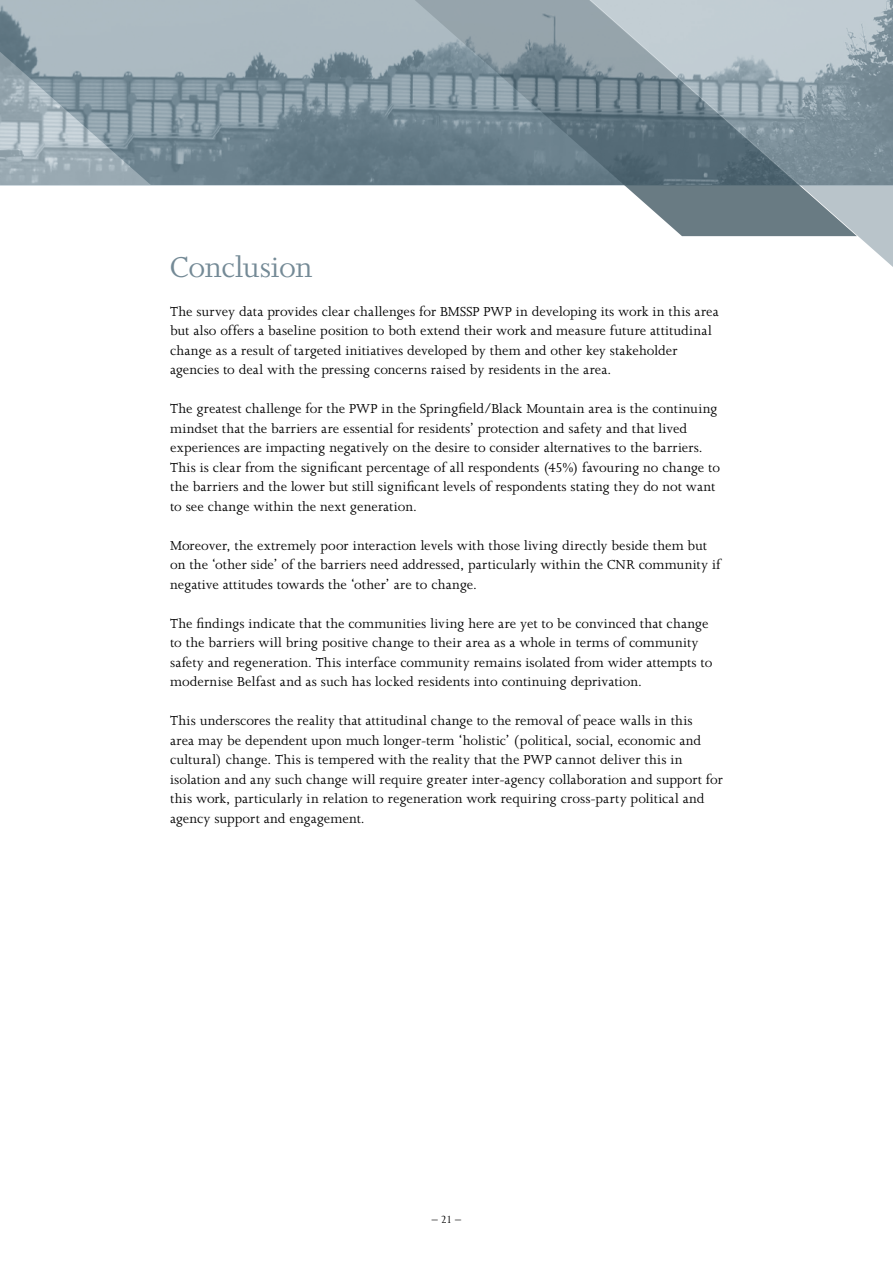
<style>
.page{position:relative;width:893px;height:1263px;background:#fff}
.page>*{position:absolute;margin:0;border:0;box-sizing:border-box;transform-origin:0 0}
.t1{font:33px "Joanna MT Std";letter-spacing:-.015em;color:#748a96}
.t2{font:15px/19.5px "Joanna MT Std";letter-spacing:.005em;color:#000}
.t3{font:12px "Joanna MT Std";color:#000}
</style>
<div class="page">
<svg style="left:576px;top:185px;width:317px;height:82px"></svg>
<img style="left:0;top:0;width:893px;height:185px">
<h1 class="t1" style="left:170px;top:249px;width:144px">Conclusion</h1>
<p class="t2" style="left:170px;top:302px;width:550px">The survey data provides clear challenges for BMSSP PWP in developing its work in this area but also offers a baseline position to both extend their work and measure future attitudinal change as a result of targeted initiatives developed by them and other key stakeholder agencies to deal with the pressing concerns raised by residents in the area.</p>
<p class="t2" style="left:170px;top:399px;width:551px">The greatest challenge for the PWP in the Springfield/Black Mountain area is the continuing mindset that the barriers are essential for residents’ protection and safety and that lived experiences are impacting negatively on the desire to consider alternatives to the barriers.<br>This is clear from the significant percentage of all respondents (45%) favouring no change to the barriers and the lower but still significant levels of respondents stating they do not want to see change within the next generation.</p>
<p class="t2" style="left:170px;top:536px;width:552px">Moreover, the extremely poor interaction levels with those living directly beside them but on the ‘other side’ of the barriers need addressed, particularly within the CNR community if negative attitudes towards the ‘other’ are to change.</p>
<p class="t2" style="left:170px;top:614px;width:544px">The findings indicate that the communities living here are yet to be convinced that change to the barriers will bring positive change to their area as a whole in terms of community safety and regeneration. This interface community remains isolated from wider attempts to modernise Belfast and as such has locked residents into continuing deprivation.</p>
<p class="t2" style="left:170px;top:711px;width:554px">This underscores the reality that attitudinal change to the removal of peace walls in this<br>area may be dependent upon much longer-term ‘holistic’ (political, social, economic and cultural) change. This is tempered with the reality that the PWP cannot deliver this in isolation and any such change will require greater inter-agency collaboration and support for this work, particularly in relation to regeneration work requiring cross-party political and agency support and engagement.</p>
<p class="t3" style="left:432px;top:1213px;width:31px">– 21 –</p>
</div>
